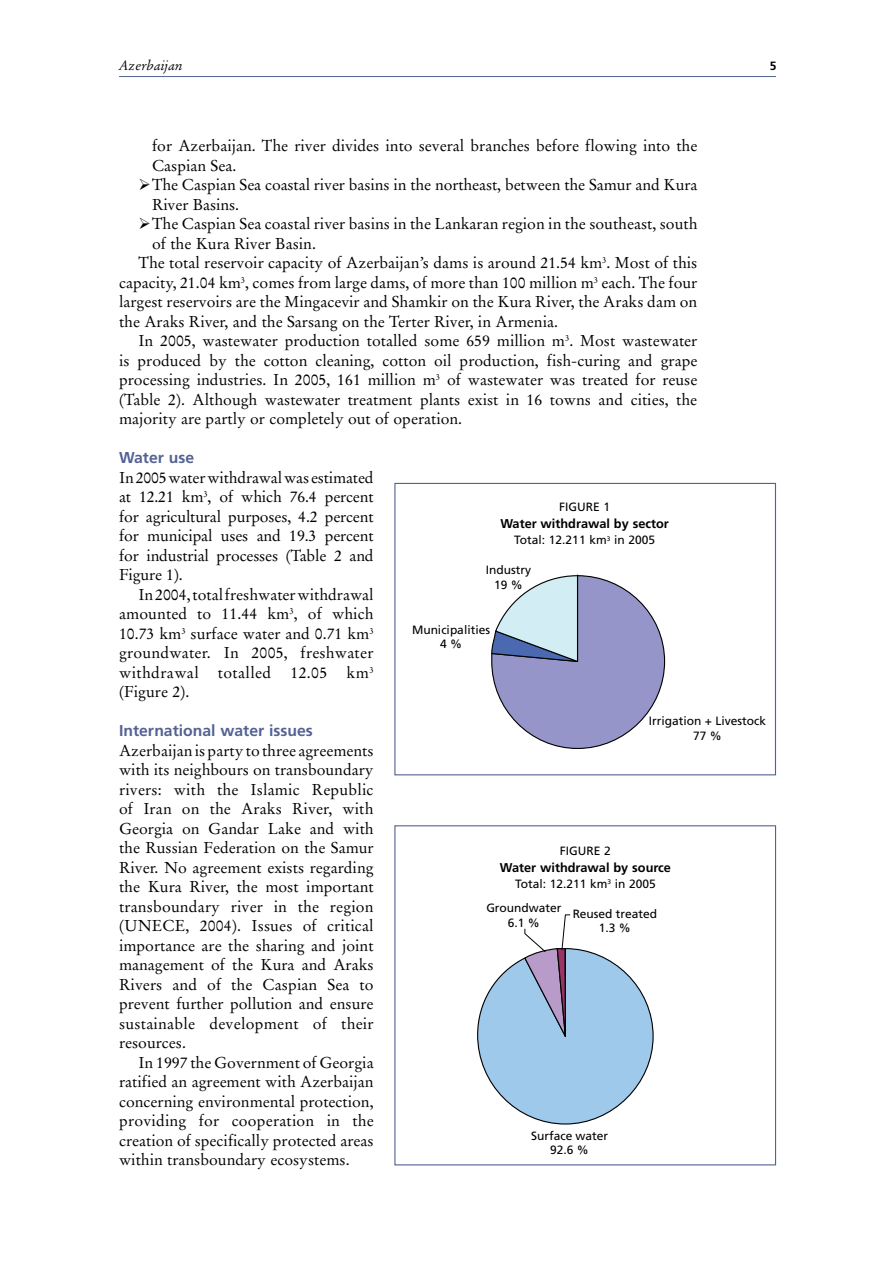
<style>
.page{position:relative;width:893px;height:1263px;background:#fff}
.page>*{position:absolute;margin:0;border:0;box-sizing:border-box;transform-origin:0 0}
.t1{font:15.75px/19.5px "Stempel Garamond LT Std";color:#000;text-align:justify}
.t2{font:700 15.75px "Frutiger LT Std";color:#546292}
.t3{font:italic 13.5px "Stempel Garamond LT Std";color:#000}
.t4{font:700 12.75px "Frutiger LT Std";color:#000}
.t5{font:12px/14.4px "Frutiger LT Std";color:#000;text-align:center}
.t6{font:700 12px "Frutiger LT Std";color:#000}
</style>
<div class="page">
<hr style="left:119px;top:76px;width:657px;height:1px;background:#546292">
<svg style="left:491px;top:574px;width:175px;height:175px"></svg>
<div style="left:394px;top:483px;width:382px;height:292px;border:1px solid #546292"></div>
<svg style="left:477px;top:914px;width:177px;height:211px"></svg>
<div style="left:394px;top:825px;width:382px;height:340px;border:1px solid #546292"></div>
<p class="t3" style="left:119px;top:57px;width:65px">Azerbaijan</p>
<p class="t6" style="left:770px;top:59px;width:8px">5</p>
<p class="t1" style="left:152px;top:136px;width:547px">for Azerbaijan. The river divides into several branches before flowing into the</p>
<p class="t1" style="left:152px;top:156px;width:86px">Caspian Sea.</p>
<p class="t1" style="left:152px;top:175px;width:547px">The Caspian Sea coastal river basins in the northeast, between the Samur and Kura</p>
<p class="t1" style="left:152px;top:195px;width:88px">River Basins.</p>
<p class="t1" style="left:152px;top:214px;width:547px">The Caspian Sea coastal river basins in the Lankaran region in the southeast, south</p>
<p class="t1" style="left:152px;top:234px;width:165px">of the Kura River Basin.</p>
<p class="t1" style="left:139px;top:253px;width:560px">The total reservoir capacity of Azerbaijan’s dams is around 21.54 km<sup>3</sup>. Most of this</p>
<p class="t1" style="left:119px;top:273px;width:580px">capacity, 21.04 km<sup>3</sup>, comes from large dams, of more than 100 million m<sup>3</sup> each. The four</p>
<p class="t1" style="left:119px;top:292px;width:580px">largest reservoirs are the Mingacevir and Shamkir on the Kura River, the Araks dam on</p>
<p class="t1" style="left:119px;top:312px;width:440px">the Araks River, and the Sarsang on the Terter River, in Armenia.</p>
<p class="t1" style="left:139px;top:331px;width:560px">In 2005, wastewater production totalled some 659 million m<sup>3</sup>. Most wastewater</p>
<p class="t1" style="left:119px;top:351px;width:580px">is produced by the cotton cleaning, cotton oil production, fish-curing and grape</p>
<p class="t1" style="left:119px;top:370px;width:580px">processing industries. In 2005, 161 million m<sup>3</sup> of wastewater was treated for reuse</p>
<p class="t1" style="left:119px;top:390px;width:580px">(Table 2). Although wastewater treatment plants exist in 16 towns and cities, the</p>
<p class="t1" style="left:119px;top:409px;width:345px">majority are partly or completely out of operation.</p>
<p class="t2" style="left:119px;top:449px;width:77px">Water use</p>
<p class="t1" style="left:119px;top:468px;width:256px">In 2005 water withdrawal was estimated at 12.21 km<sup>3</sup>, of which 76.4 percent for agricultural purposes, 4.2 percent for municipal uses and 19.3 percent for industrial processes (Table 2 and Figure 1).</p>
<p class="t1" style="left:119px;top:585px;width:256px;text-indent:19px">In 2004, total freshwater withdrawal amounted to 11.44 km<sup>3</sup>, of which 10.73 km<sup>3</sup> surface water and 0.71 km<sup>3 </sup>groundwater. In 2005, freshwater withdrawal totalled 12.05 km<sup>3 </sup>(Figure 2).</p>
<p class="t2" style="left:119px;top:722px;width:195px">International water issues</p>
<p class="t1" style="left:119px;top:741px;width:256px">Azerbaijan is party to three agreements with its neighbours on transboundary rivers: with the Islamic Republic of Iran on the Araks River, with Georgia on Gandar Lake and with the Russian Federation on the Samur River. No agreement exists regarding the Kura River, the most important transboundary river in the region (UNECE, 2004). Issues of critical importance are the sharing and joint management of the Kura and Araks Rivers and of the Caspian Sea to prevent further pollution and ensure sustainable development of their resources.</p>
<p class="t1" style="left:119px;top:1053px;width:256px;text-indent:19px">In 1997 the Government of Georgia ratified an agreement with Azerbaijan concerning environmental protection, providing for cooperation in the creation of specifically protected areas within transboundary ecosystems.</p>
<p class="t5" style="left:559px;top:500px;width:14px">Figure</p>
<p class="t5" style="left:603px;top:500px;width:8px">1</p>
<p class="t4" style="left:500px;top:516px;width:170px">Water withdrawal by sector</p>
<p class="t5" style="left:514px;top:533px;width:142px">Total: 12.211 km<sup>3</sup> in 2005</p>
<p class="t5" style="left:486px;top:563px;width:47px">Industry<br>19 %</p>
<p class="t5" style="left:412px;top:623px;width:80px">Municipalities<br>4 %</p>
<p class="t5" style="left:649px;top:714px;width:119px">Irrigation + Livestock<br>77 %</p>
<p class="t5" style="left:560px;top:844px;width:14px">Figure</p>
<p class="t5" style="left:604px;top:844px;width:8px">2</p>
<p class="t4" style="left:500px;top:859px;width:173px">Water withdrawal by source</p>
<p class="t5" style="left:515px;top:877px;width:142px">Total: 12.211 km<sup>3</sup> in 2005</p>
<p class="t5" style="left:486px;top:901px;width:77px">Groundwater<br>6.1 %</p>
<p class="t5" style="left:573px;top:906px;width:86px">Reused treated<br>1.3 %</p>
<p class="t5" style="left:531px;top:1128px;width:79px">Surface water<br>92.6 %</p>
</div>
